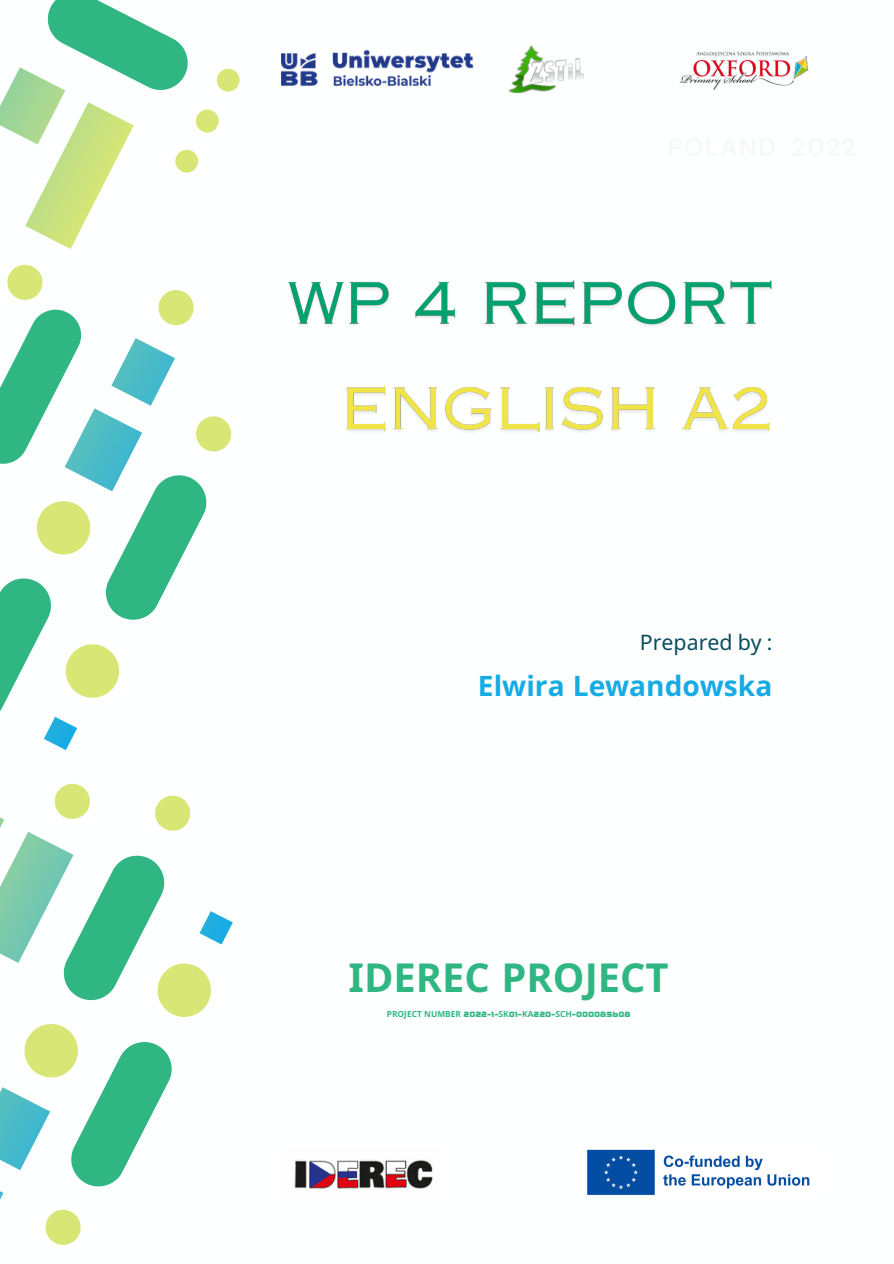
<style>
.page{position:relative;width:894px;height:1264px;background:#fff}
.page>*{position:absolute;margin:0;border:0;box-sizing:border-box;transform-origin:0 0}
.t1{font:700 39.9px "Noto Sans";color:#30b683}
.t2{font:700 28.05px "Noto Sans";color:#16abe5}
.t3{font:21.3px "Noto Sans";color:#094e5e}
.t4{font:700 8.4px "OS Antidott R";color:#30b683}
.s1{font-family:"OS Antidott R"}
.s2{font-family:"Noto Sans"}
</style>
<div class="page">
<svg style="left:0;top:783px;width:233px;height:462px"></svg>
<svg style="left:0;top:301px;width:232px;height:431px"></svg>
<svg style="left:0;top:67px;width:219px;height:234px"></svg>
<svg style="left:38px;top:0;width:202px;height:99px"></svg>
<img style="left:587px;top:1149px;width:223px;height:47px">
<img style="left:281px;top:49px;width:193px;height:38px">
<img style="left:294px;top:1160px;width:139px;height:29px">
<img style="left:679px;top:51px;width:130px;height:39px">
<img style="left:508px;top:46px;width:76px;height:48px">
<img style="left:288px;top:280px;width:484px;height:152px">
<p class="t3" style="left:639px;top:626px;width:134px">Prepared by <span class="s1">:</span></p>
<p class="t2" style="left:478px;top:666px;width:296px">Elwira Lewandowska</p>
<p class="t1" style="left:348px;top:949px;width:321px">IDEREC PROJECT</p>
<p class="t4" style="left:387px;top:1009px;width:245px"><span class="s2">PROJECT NUMBER</span> 2022-1-<span class="s2">SK</span>01-<span class="s2">KA</span>220-<span class="s2">SCH</span>-000085608</p>
</div>
